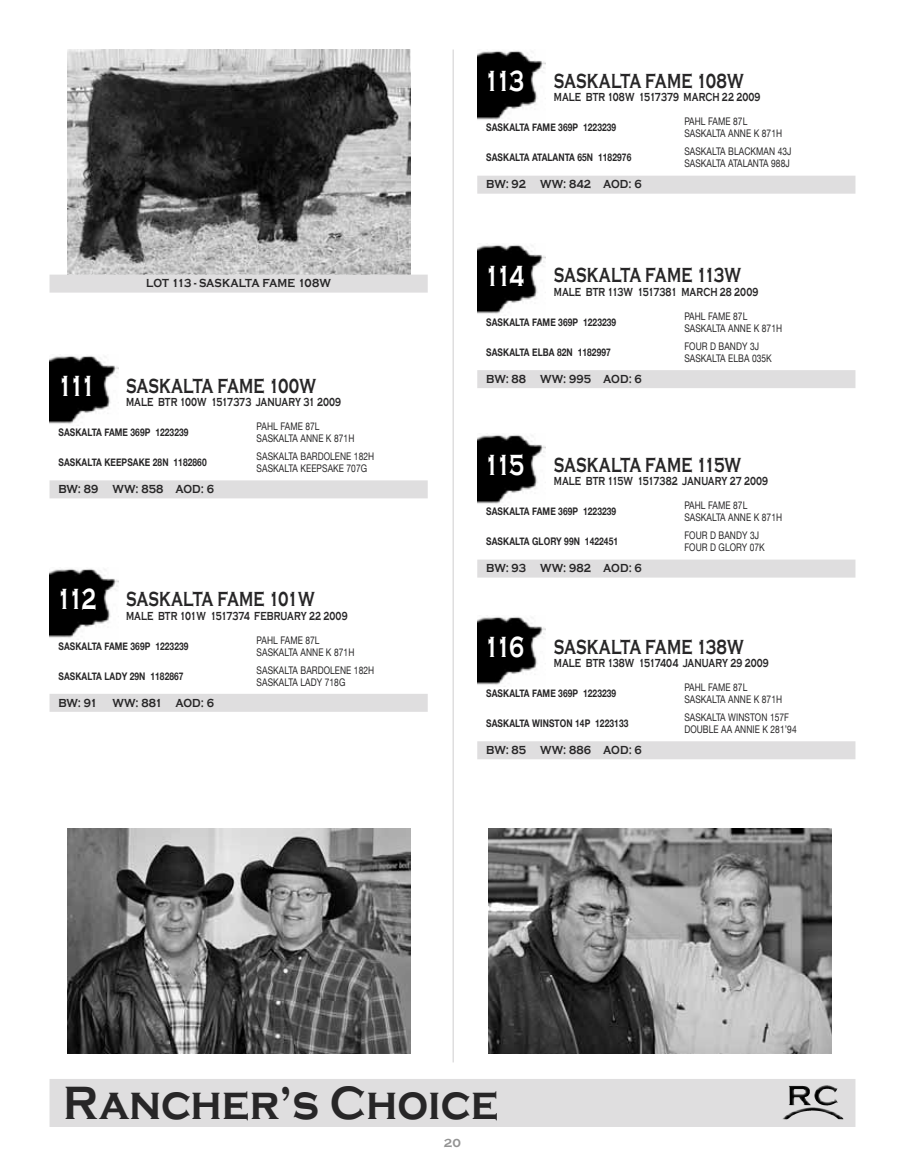
<style>
.page{position:relative;width:905px;height:1175px;background:#fff}
.page>*{position:absolute;margin:0;border:0;box-sizing:border-box;transform-origin:0 0}
.t1{font:700 48px "Copperplate Gothic";color:#272627;scale:.9 1}
.t2{font:700 21px "Copperplate Gothic";letter-spacing:.01em;color:#272627;scale:.7 1}
.t3{font:700 12px "Copperplate Gothic";letter-spacing:.01em;color:#272627;scale:.7 1}
.t4{font:700 12px "Copperplate Gothic";letter-spacing:.01em;color:#272627;scale:.85 1}
.t5{font:700 12px "Copperplate Gothic";letter-spacing:-.01em;color:#272627;scale:.85 1}
.t6{font:700 12px "Copperplate Gothic";color:#939393}
.t7{font:10.5px/18px "Helvetica Neue";letter-spacing:.01em;color:#272627;scale:.8 1}
.t8{font:700 10.5px "Helvetica Neue";letter-spacing:.01em;color:#272627;scale:.8 1}
.s1{font-size:30px;color:#fff}
</style>
<div class="page">
<div style="left:50px;top:1078px;width:805px;height:48px;background:#dfdedf"></div>
<img style="left:814px;top:1085px;width:23px;height:20px">
<img style="left:789px;top:1085px;width:21px;height:20px">
<img style="left:782px;top:1107px;width:61px;height:12px">
<img style="left:68px;top:50px;width:342px;height:224px">
<div style="left:50px;top:274px;width:378px;height:18px;background:#dfdedf"></div>
<img style="left:477px;top:51px;width:69px;height:69px">
<div style="left:477px;top:176px;width:378px;height:18px;background:#dfdedf"></div>
<img style="left:477px;top:245px;width:69px;height:69px">
<div style="left:477px;top:370px;width:378px;height:18px;background:#dfdedf"></div>
<img style="left:477px;top:435px;width:69px;height:69px">
<div style="left:477px;top:559px;width:378px;height:18px;background:#dfdedf"></div>
<img style="left:477px;top:617px;width:69px;height:68px">
<div style="left:477px;top:741px;width:378px;height:18px;background:#dfdedf"></div>
<img style="left:68px;top:828px;width:342px;height:225px">
<img style="left:50px;top:356px;width:68px;height:68px">
<div style="left:50px;top:480px;width:378px;height:18px;background:#dfdedf"></div>
<img style="left:50px;top:569px;width:68px;height:69px">
<div style="left:50px;top:694px;width:378px;height:18px;background:#dfdedf"></div>
<hr style="left:452px;top:50px;width:2px;height:1012px;background:#dfdedf">
<img style="left:488px;top:828px;width:343px;height:225px">
<p class="t4" style="left:146px;top:277px;width:219px">LOT 113 - SASKALTA FAME 108W</p>
<h2 class="t2" style="left:57px;top:374px;width:371px"><span class="s1">111</span> SASKALTA FAME 100W</h2>
<p class="t3" style="left:126px;top:395px;width:309px">MALE BTR 100W 1517373 JANUARY 31 2009</p>
<p class="t7" style="left:256px;top:417px;width:80px">PAHL FAME 87L</p>
<p class="t8" style="left:58px;top:426px;width:164px">SASKALTA FAME 369P 1223239</p>
<p class="t7" style="left:256px;top:429px;width:149px">SASKALTA ANNE K 871H<br>SASKALTA BARDOLENE 182H</p>
<p class="t8" style="left:58px;top:456px;width:187px">SASKALTA KEEPSAKE 28N 1182860</p>
<p class="t7" style="left:256px;top:459px;width:140px">SASKALTA KEEPSAKE 707G</p>
<p class="t4" style="left:58px;top:482px;width:184px">BW: 89 WW: 858 AOD: 6</p>
<h2 class="t2" style="left:57px;top:587px;width:370px"><span class="s1">112</span> SASKALTA FAME 101W</h2>
<p class="t3" style="left:126px;top:609px;width:318px">MALE BTR 101W 1517374 FEBRUARY 22 2009</p>
<p class="t7" style="left:256px;top:630px;width:80px">PAHL FAME 87L</p>
<p class="t8" style="left:58px;top:639px;width:164px">SASKALTA FAME 369P 1223239</p>
<p class="t7" style="left:256px;top:642px;width:149px">SASKALTA ANNE K 871H<br>SASKALTA BARDOLENE 182H</p>
<p class="t8" style="left:58px;top:669px;width:158px">SASKALTA LADY 29N 1182867</p>
<p class="t7" style="left:256px;top:672px;width:112px">SASKALTA LADY 718G</p>
<p class="t5" style="left:58px;top:696px;width:184px">BW: 91 WW: 881 AOD: 6</p>
<h2 class="t2" style="left:484px;top:69px;width:372px"><span class="s1">113</span> SASKALTA FAME 108W</h2>
<p class="t3" style="left:554px;top:91px;width:297px">MALE BTR 108W 1517379 MARCH 22 2009</p>
<p class="t7" style="left:684px;top:112px;width:80px">PAHL FAME 87L</p>
<p class="t8" style="left:486px;top:121px;width:164px">SASKALTA FAME 369P 1223239</p>
<p class="t7" style="left:684px;top:124px;width:135px">SASKALTA ANNE K 871H<br>SASKALTA BLACKMAN 43J</p>
<p class="t8" style="left:486px;top:151px;width:183px">SASKALTA ATALANTA 65N 1182976</p>
<p class="t7" style="left:684px;top:154px;width:133px">SASKALTA ATALANTA 988J</p>
<p class="t4" style="left:486px;top:178px;width:184px">BW: 92 WW: 842 AOD: 6</p>
<h2 class="t2" style="left:484px;top:264px;width:368px"><span class="s1">114</span> SASKALTA FAME 113W</h2>
<p class="t3" style="left:554px;top:285px;width:294px">MALE BTR 113W 1517381 MARCH 28 2009</p>
<p class="t7" style="left:684px;top:307px;width:80px">PAHL FAME 87L</p>
<p class="t8" style="left:486px;top:315px;width:164px">SASKALTA FAME 369P 1223239</p>
<p class="t7" style="left:684px;top:319px;width:124px">SASKALTA ANNE K 871H<br>FOUR D BANDY 3J</p>
<p class="t8" style="left:486px;top:345px;width:157px">SASKALTA ELBA 82N 1182997</p>
<p class="t7" style="left:684px;top:349px;width:111px">SASKALTA ELBA 035K</p>
<p class="t4" style="left:486px;top:372px;width:184px">BW: 88 WW: 995 AOD: 6</p>
<h2 class="t2" style="left:484px;top:453px;width:368px"><span class="s1">115</span> SASKALTA FAME 115W</h2>
<p class="t3" style="left:554px;top:474px;width:308px">MALE BTR 115W 1517382 JANUARY 27 2009</p>
<p class="t7" style="left:684px;top:496px;width:80px">PAHL FAME 87L</p>
<p class="t8" style="left:486px;top:505px;width:164px">SASKALTA FAME 369P 1223239</p>
<p class="t7" style="left:684px;top:508px;width:124px">SASKALTA ANNE K 871H<br>FOUR D BANDY 3J</p>
<p class="t8" style="left:486px;top:535px;width:166px">SASKALTA GLORY 99N 1422451</p>
<p class="t7" style="left:684px;top:538px;width:102px">FOUR D GLORY 07K</p>
<p class="t4" style="left:486px;top:561px;width:184px">BW: 93 WW: 982 AOD: 6</p>
<h2 class="t2" style="left:484px;top:635px;width:372px"><span class="s1">116</span> SASKALTA FAME 138W</h2>
<p class="t3" style="left:554px;top:656px;width:309px">MALE BTR 138W 1517404 JANUARY 29 2009</p>
<p class="t7" style="left:684px;top:678px;width:80px">PAHL FAME 87L</p>
<p class="t8" style="left:486px;top:686px;width:164px">SASKALTA FAME 369P 1223239</p>
<p class="t7" style="left:684px;top:690px;width:132px">SASKALTA ANNE K 871H<br>SASKALTA WINSTON 157F</p>
<p class="t8" style="left:486px;top:716px;width:179px">SASKALTA WINSTON 14P 1223133</p>
<p class="t7" style="left:684px;top:720px;width:142px">DOUBLE AA ANNIE K 281’94</p>
<p class="t4" style="left:486px;top:743px;width:184px">BW: 85 WW: 886 AOD: 6</p>
<h1 class="t1" style="left:63px;top:1076px;width:485px">Rancher’s Choice</h1>
<p class="t6" style="left:444px;top:1136px;width:19px">20</p>
</div>
